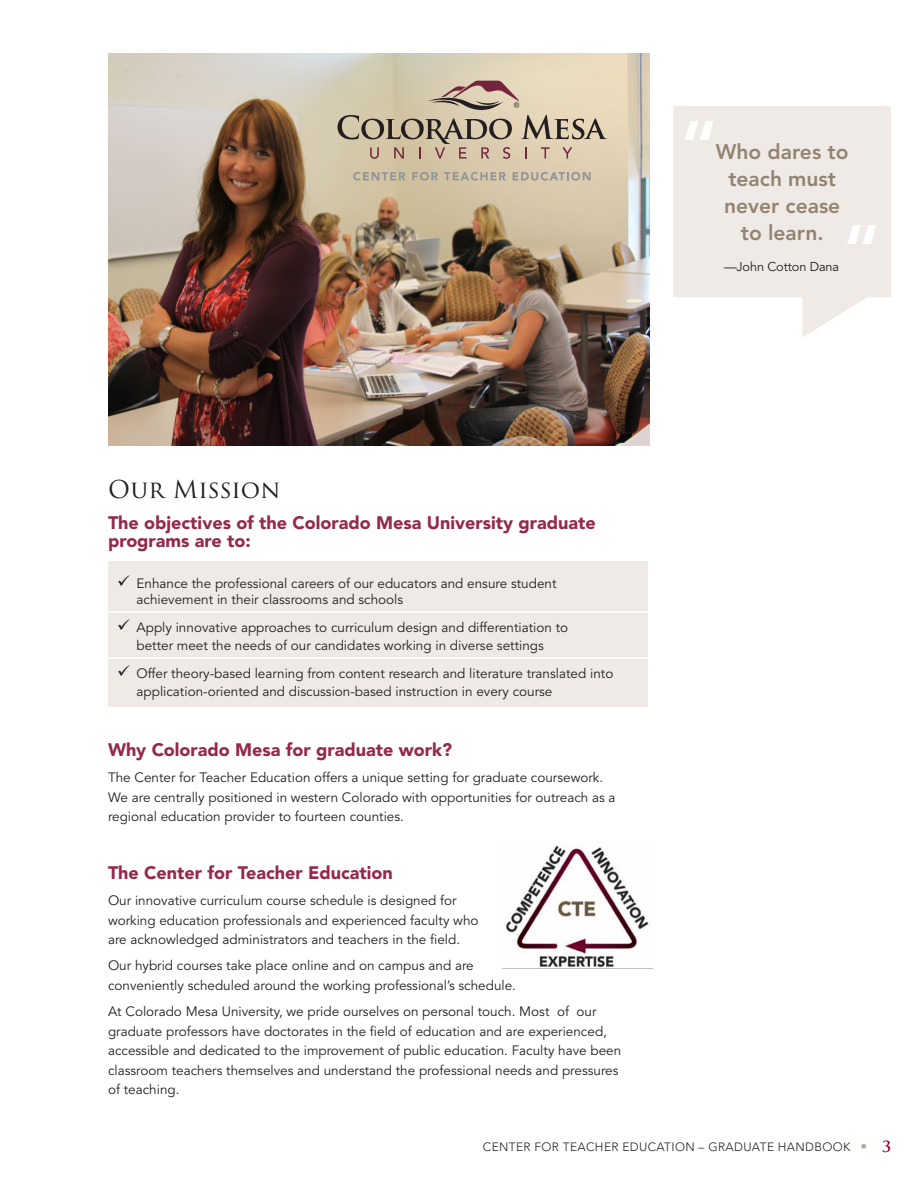
<style>
.page{position:relative;width:918px;height:1188px;background:#fff}
.page>*{position:absolute;margin:0;border:0;box-sizing:border-box;transform-origin:0 0}
.t1{font:800 72px "Avenir";color:#fff}
.Section_Title{font:24px "Trajan Pro 3";letter-spacing:.005em;color:#231f20}
.Body_copy{font:800 21px/27px "Avenir";color:#948370;text-align:center}
.Section_headers{font:900 18px/18px "Avenir";color:#95284b}
.Body_copy-2{font:13.5px/19.5px "Avenir";color:#231f20}
.t2{font:12.75px "Avenir";letter-spacing:-.01em;color:#231f20}
.t3{font:300 12px "Avenir";letter-spacing:.03em;color:#231f20}
.s1{font-size:13.5px;color:#b5a899}
.s2{font-family:"Trajan Pro";font-weight:700;font-size:15px;color:#860037}
</style>
<div class="page">
<div style="left:108px;top:561px;width:540px;height:53px;background:#efeae6"></div>
<div style="left:108px;top:606px;width:540px;height:54px;background:#efeae6"></div>
<hr style="left:108px;top:611px;width:540px;height:2px;background:#fff">
<div style="left:108px;top:652px;width:540px;height:54px;background:#efeae6"></div>
<hr style="left:108px;top:657px;width:540px;height:2px;background:#fff">
<img style="left:108px;top:54px;width:542px;height:391px">
<svg style="left:353px;top:172px;width:53px;height:9px"></svg>
<svg style="left:412px;top:172px;width:26px;height:9px"></svg>
<svg style="left:444px;top:172px;width:62px;height:9px"></svg>
<svg style="left:513px;top:172px;width:78px;height:9px"></svg>
<svg style="left:338px;top:81px;width:269px;height:78px;background:#c5b69e"></svg>
<img style="left:503px;top:845px;width:149px;height:124px">
<svg style="left:674px;top:106px;width:217px;height:231px;background:#f1ede9"></svg>
<p class="t1" style="left:680px;top:104px;width:39px">“</p>
<p class="Body_copy" style="left:716px;top:138px;width:134px">Who dares to teach must never cease</p>
<p class="Body_copy" style="left:741px;top:219px;width:84px">to learn.</p>
<p class="t1" style="left:843px;top:208px;width:39px">“</p>
<p class="Section_Title" style="left:108px;top:472px;width:174px">Our Mission</p>
<p class="Section_headers" style="left:108px;top:514px;width:489px">The objectives of the Colorado Mesa University graduate programs are to:</p>
<p class="Body_copy-2" style="left:136px;top:575px;width:422px;line-height:16.5px;text-indent:-20px">✓ Enhance the professional careers of our educators and ensure student achievement in their classrooms and schools</p>
<p class="Body_copy-2" style="left:117px;top:619px;width:453px;line-height:18px;text-align:center">✓ Apply innovative approaches to curriculum design and differentiation to better meet the needs of our candidates working in diverse settings</p>
<p class="Body_copy-2" style="left:136px;top:665px;width:478px;line-height:18px;text-indent:-20px">✓ Offer theory-based learning from content research and literature translated into application-oriented and discussion-based instruction in every course</p>
<p class="Section_headers" style="left:108px;top:741px;width:346px">Why Colorado Mesa for graduate work?</p>
<p class="Body_copy-2" style="left:108px;top:768px;width:509px">The Center for Teacher Education offers a unique setting for graduate coursework.<br>We are centrally positioned in western Colorado with opportunities for outreach as a regional education provider to fourteen counties.</p>
<p class="Section_headers" style="left:108px;top:864px;width:286px">The Center for Teacher Education</p>
<p class="Body_copy-2" style="left:108px;top:891px;width:372px">Our innovative curriculum course schedule is designed for working education professionals and experienced faculty who are acknowledged administrators and teachers in the field.</p>
<p class="Body_copy-2" style="left:108px;top:956px;width:410px">Our hybrid courses take place online and on campus and are conveniently scheduled around the working professional’s schedule.</p>
<p class="Body_copy-2" style="left:108px;top:1002px;width:515px">At Colorado Mesa University, we pride ourselves on personal touch. Most of our graduate professors have doctorates in the field of education and are experienced, accessible and dedicated to the improvement of public education. Faculty have been classroom teachers themselves and understand the professional needs and pressures of teaching.</p>
<p class="t2" style="left:724px;top:259px;width:117px">—John Cotton Dana</p>
<p class="t3" style="left:483px;top:1140px;width:410px">CENTER FOR TEACHER EDUCATION – GRADUATE HANDBOOK <span class="s1">•</span> <span class="s2">3</span></p>
</div>
